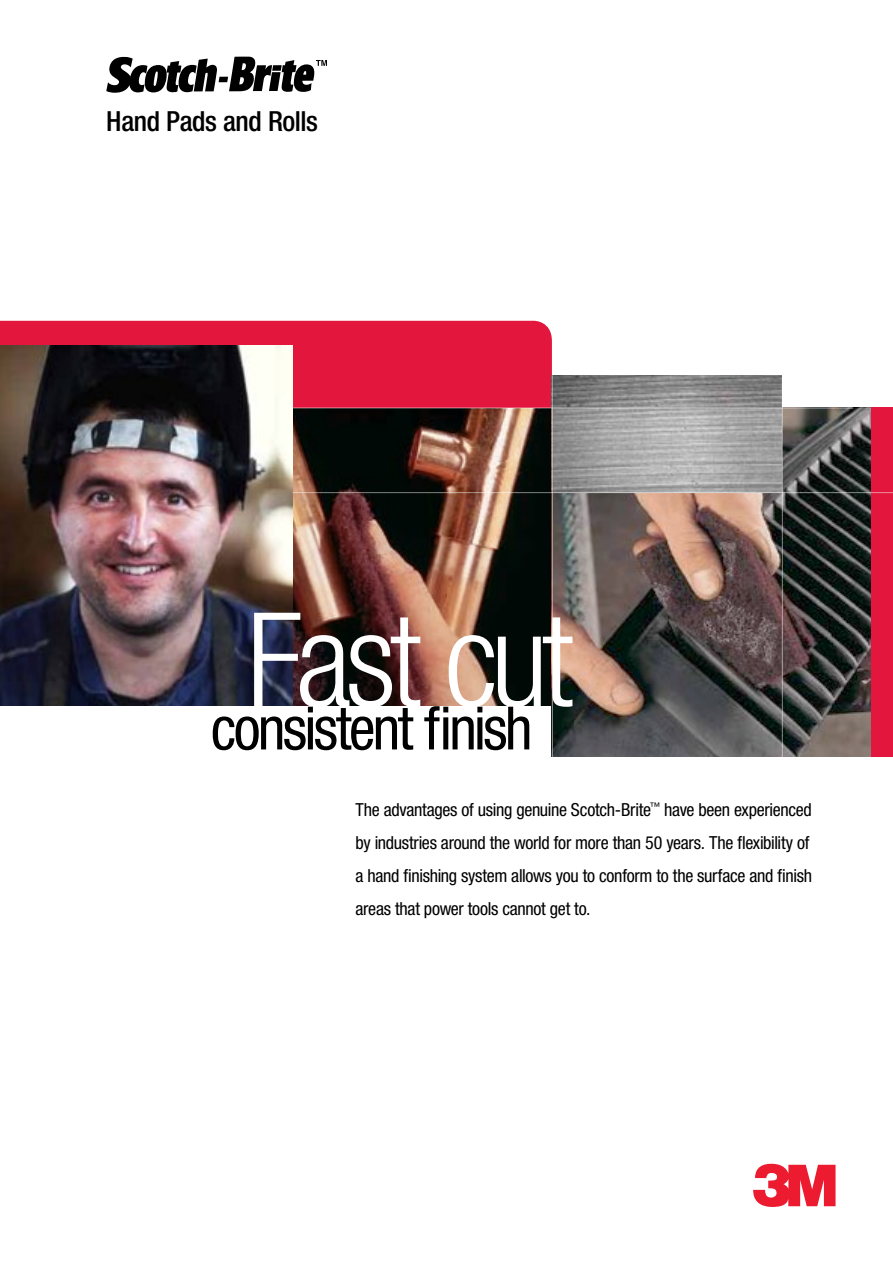
<style>
.page{position:relative;width:893px;height:1263px;background:#fff}
.page>*{position:absolute;margin:0;border:0;box-sizing:border-box;transform-origin:0 0}
.t1{font:300 condensed 130.5px "Helvetica Neue";letter-spacing:-.05em;color:#fff}
.t2{font:condensed 59.85px "Helvetica Neue";letter-spacing:-.045em;color:#000}
.t3{font:500 condensed 27.75px "Helvetica Neue";letter-spacing:-.015em;color:#000}
.t4{font:condensed 18px/33px "Helvetica Neue";letter-spacing:-.015em;color:#000}
</style>
<div class="page">
<svg style="left:753px;top:1164px;width:82px;height:43px"></svg>
<svg style="left:106px;top:57px;width:221px;height:36px"></svg>
<div style="left:0;top:321px;width:552px;height:88px;background:#e3173e"></div>
<img style="left:0;top:346px;width:293px;height:360px">
<img style="left:553px;top:375px;width:229px;height:34px">
<hr style="left:293px;top:407px;width:560px;height:1px;background:#fff">
<img style="left:293px;top:409px;width:259px;height:297px">
<img style="left:552px;top:409px;width:319px;height:348px">
<hr style="left:782px;top:369px;width:1px;height:407px;background:#fff">
<div style="left:871px;top:408px;width:22px;height:349px;background:#e3173e"></div>
<hr style="left:293px;top:492px;width:600px;height:1px;background:#fff">
<h3 class="t3" style="left:106px;top:105px;width:213px">Hand Pads and Rolls</h3>
<h1 class="t1" style="left:247px;top:585px;width:328px">Fast cut</h1>
<h2 class="t2" style="left:211px;top:694px;width:323px">consistent finish</h2>
<p class="t4" style="left:355px;top:793px;width:458px">The advantages of using genuine Scotch-Brite<sup>™</sup> have been experienced by industries around the world for more than 50 years. The flexibility of a hand finishing system allows you to conform to the surface and finish areas that power tools cannot get to.</p>
</div>
